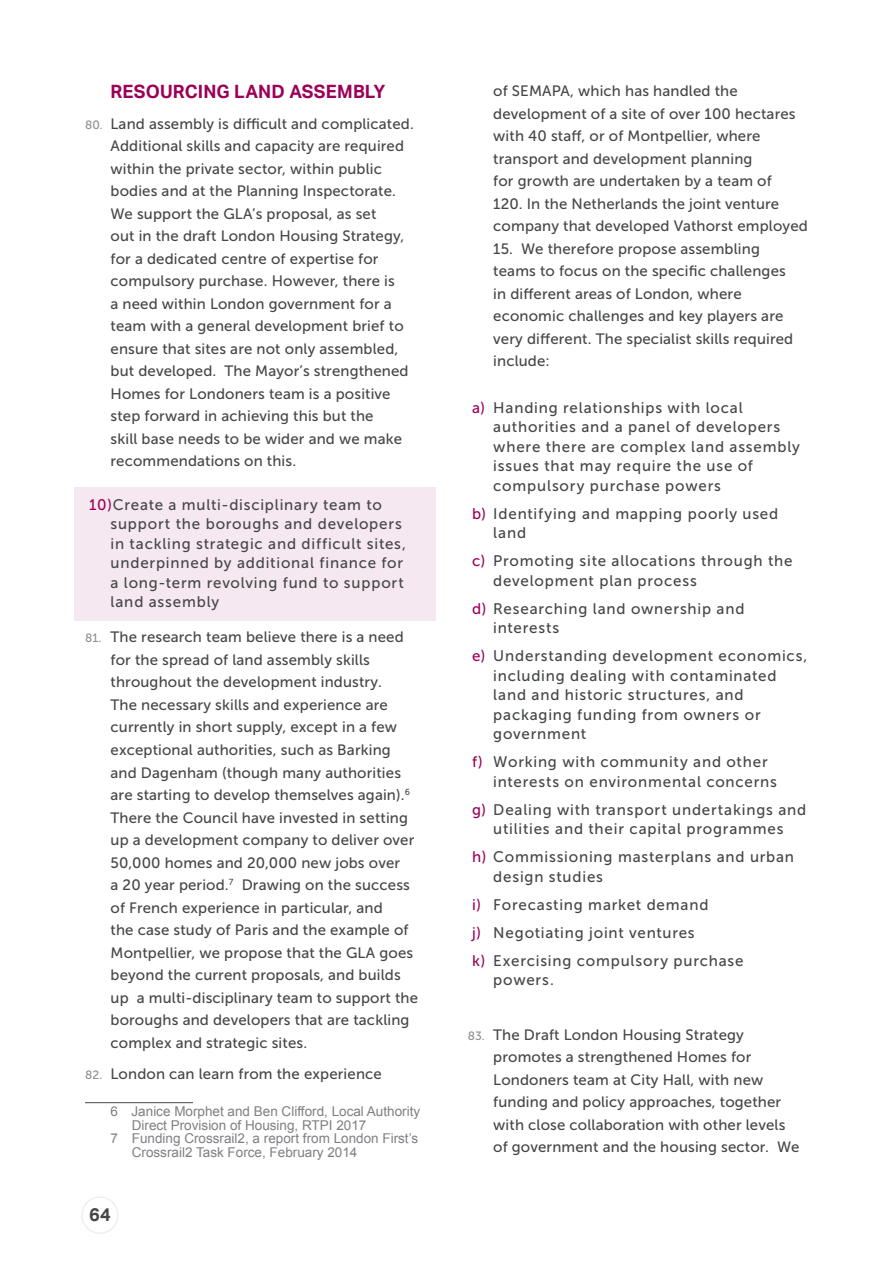
<style>
.page{position:relative;width:893px;height:1263px;background:#fff}
.page>*{position:absolute;margin:0;border:0;box-sizing:border-box;transform-origin:0 0}
.CG_heading__numbered{font:700 18.3px "Aktiv Grotesk";letter-spacing:.01em;color:#9c0058}
.t1{font:700 18.3px "Aktiv Grotesk";color:#454647}
.CG_body_bullets_tier{font:15.3px/19.5px "Museo Sans 500";letter-spacing:.055em;color:#454647}
.t2{font:15px/22.5px "Museo Sans 500";letter-spacing:.01em;color:#454647}
.CG_Footnote_footer{font:13.5px/13.5px "Arial";color:#7d7f82}
.s1{font-size:12px;color:#8d8f92}
.s2{color:#9c0058}
</style>
<div class="page">
<div style="left:74px;top:487px;width:362px;height:134px;background:#f6e8f0"></div>
<hr style="left:85px;top:1102px;width:108px;height:1px;background:#454647">
<div style="left:81px;top:1196px;width:38px;height:38px;border:2px solid #f7ebf2;border-radius:50%"></div>
<p class="CG_heading__numbered" style="left:111px;top:81px;width:276px">RESOURCING LAND ASSEMBLY</p>
<p class="t2" style="left:111px;top:113px;width:305px;text-indent:-26px"><span class="s1">80.</span> Land assembly is difficult and complicated.<br>Additional skills and capacity are required within the private sector, within public bodies and at the Planning Inspectorate.<br>We support the GLA’s proposal, as set<br>out in the draft London Housing Strategy, for a dedicated centre of expertise for compulsory purchase. However, there is<br>a need within London government for a team with a general development brief to ensure that sites are not only assembled, but developed. The Mayor’s strengthened Homes for Londoners team is a positive step forward in achieving this but the<br>skill base needs to be wider and we make recommendations on this.</p>
<p class="CG_body_bullets_tier" style="left:111px;top:495px;width:297px;text-indent:-21px"><span class="s2">10)</span>Create a multi-disciplinary team to support the boroughs and developers in tackling strategic and difficult sites, underpinned by additional finance for a long-term revolving fund to support land assembly</p>
<p class="t2" style="left:111px;top:626px;width:309px;text-indent:-26px"><span class="s1">81.</span> The research team believe there is a need for the spread of land assembly skills throughout the development industry.<br>The necessary skills and experience are currently in short supply, except in a few exceptional authorities, such as Barking and Dagenham (though many authorities are starting to develop themselves again).<sup>6<br></sup>There the Council have invested in setting up a development company to deliver over 50,000 homes and 20,000 new jobs over<br>a 20 year period.<sup>7</sup> Drawing on the success of French experience in particular, and<br>the case study of Paris and the example of Montpellier, we propose that the GLA goes beyond the current proposals, and builds up a multi-disciplinary team to support the boroughs and developers that are tackling complex and strategic sites.</p>
<p class="t2" style="left:85px;top:1062px;width:298px"><span class="s1">82.</span> London can learn from the experience</p>
<p class="CG_Footnote_footer" style="left:132px;top:1105px;width:290px;text-indent:-21px">6 Janice Morphet and Ben Clifford, Local Authority<br>Direct Provision of Housing, RTPI 2017</p>
<p class="CG_Footnote_footer" style="left:132px;top:1132px;width:288px;text-indent:-21px">7 Funding Crossrail2, a report from London First’s<br>Crossrail2 Task Force, February 2014</p>
<p class="t1" style="left:89px;top:1203px;width:23px">64</p>
<p class="t2" style="left:493px;top:80px;width:316px">of SEMAPA, which has handled the development of a site of over 100 hectares with 40 staff, or of Montpellier, where transport and development planning<br>for growth are undertaken by a team of<br>120. In the Netherlands the joint venture company that developed Vathorst employed</p>
<p class="t2" style="left:493px;top:237px;width:301px">15. We therefore propose assembling teams to focus on the specific challenges in different areas of London, where economic challenges and key players are very different. The specialist skills required include:</p>
<p class="CG_body_bullets_tier" style="left:493px;top:398px;width:308px;text-indent:-21px"><span class="s2">a)</span> Handing relationships with local authorities and a panel of developers where there are complex land assembly issues that may require the use of compulsory purchase powers</p>
<p class="CG_body_bullets_tier" style="left:493px;top:504px;width:287px;text-indent:-21px"><span class="s2">b)</span> Identifying and mapping poorly used land</p>
<p class="CG_body_bullets_tier" style="left:493px;top:551px;width:301px;text-indent:-21px"><span class="s2">c)</span> Promoting site allocations through the development plan process</p>
<p class="CG_body_bullets_tier" style="left:493px;top:599px;width:253px;text-indent:-21px"><span class="s2">d)</span> Researching land ownership and interests</p>
<p class="CG_body_bullets_tier" style="left:493px;top:646px;width:316px;text-indent:-21px"><span class="s2">e)</span> Understanding development economics, including dealing with contaminated land and historic structures, and packaging funding from owners or government</p>
<p class="CG_body_bullets_tier" style="left:493px;top:752px;width:285px;text-indent:-21px"><span class="s2">f)</span> Working with community and other interests on environmental concerns</p>
<p class="CG_body_bullets_tier" style="left:472px;top:800px;width:336px;text-align:center"><span class="s2">g)</span> Dealing with transport undertakings and utilities and their capital programmes</p>
<p class="CG_body_bullets_tier" style="left:493px;top:847px;width:302px;text-indent:-21px"><span class="s2">h)</span> Commissioning masterplans and urban design studies</p>
<p class="CG_body_bullets_tier" style="left:472px;top:895px;width:238px"><span class="s2">i)</span> Forecasting market demand</p>
<p class="CG_body_bullets_tier" style="left:472px;top:923px;width:224px"><span class="s2">j)</span> Negotiating joint ventures</p>
<p class="CG_body_bullets_tier" style="left:493px;top:951px;width:252px;text-indent:-21px"><span class="s2">k)</span> Exercising compulsory purchase powers.</p>
<p class="t2" style="left:493px;top:1023px;width:308px;text-indent:-26px"><span class="s1">83.</span> The Draft London Housing Strategy promotes a strengthened Homes for Londoners team at City Hall, with new funding and policy approaches, together with close collaboration with other levels of government and the housing sector. We</p>
</div>
